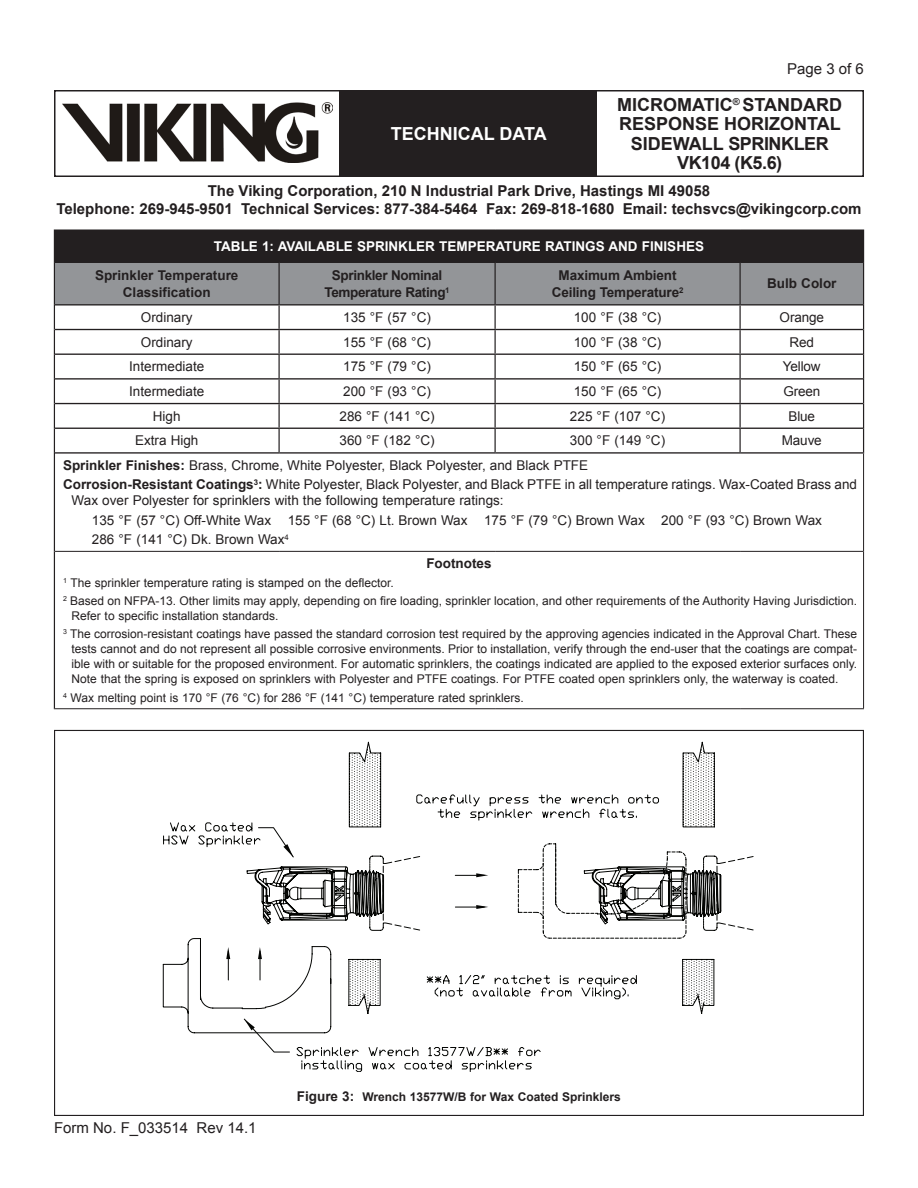
<style>
.page{position:relative;width:918px;height:1188px;background:#fff}
.page>*{position:absolute;margin:0;border:0;box-sizing:border-box;transform-origin:0 0}
.t1{font:700 18px/19.5px "Arial";color:#231f20;text-align:center}
.t2{font:700 18px "Arial";color:#fff}
.t3{font:700 15px/18px "Arial";color:#231f20;text-align:center}
.t4{font:15px "Arial";color:#231f20}
.Footnotes{font:13.5px/16.2px "Arial";color:#231f20}
.Table_Text{font:13.5px "Arial";color:#231f20}
.Table_Text_Bold{font:700 13.5px/17.9px "Arial";letter-spacing:-.01em;color:#231f20;text-align:center}
.Table_Text_Bold_Whit{font:700 13.5px "Arial";color:#fff}
.Footnotes-2{font:12px/15px "Arial";color:#231f20}
.Center_-_Bold{font:700 12px "Arial";color:#231f20}
.s1{font-weight:700}
.s2{font-size:13.5px}
</style>
<div class="page">
<div style="left:54px;top:90px;width:810px;height:87px;border:2px solid #231f20"></div>
<div style="left:340px;top:91px;width:257px;height:85px;background:#231f20"></div>
<img style="left:63px;top:102px;width:269px;height:60px">
<div style="left:54px;top:230px;width:810px;height:32px;background:#231f20"></div>
<hr style="left:55px;top:452px;width:224px;height:2px;background:#231f20">
<hr style="left:279px;top:452px;width:216px;height:2px;background:#231f20">
<hr style="left:495px;top:452px;width:245px;height:2px;background:#231f20">
<hr style="left:740px;top:452px;width:124px;height:2px;background:#231f20">
<hr style="left:55px;top:551px;width:224px;height:1px;background:#231f20">
<hr style="left:279px;top:551px;width:216px;height:1px;background:#231f20">
<hr style="left:495px;top:551px;width:245px;height:1px;background:#231f20">
<hr style="left:740px;top:551px;width:123px;height:1px;background:#231f20">
<hr style="left:54px;top:453px;width:1px;height:98px;background:#231f20">
<hr style="left:54px;top:551px;width:1px;height:157px;background:#231f20">
<hr style="left:863px;top:454px;width:1px;height:97px;background:#231f20">
<hr style="left:863px;top:551px;width:1px;height:157px;background:#231f20">
<hr style="left:54px;top:708px;width:225px;height:1px;background:#231f20">
<hr style="left:279px;top:708px;width:216px;height:1px;background:#231f20">
<hr style="left:495px;top:708px;width:245px;height:1px;background:#231f20">
<hr style="left:740px;top:708px;width:124px;height:1px;background:#231f20">
<hr style="left:54px;top:229px;width:225px;height:2px;background:#231f20">
<hr style="left:279px;top:229px;width:216px;height:2px;background:#231f20">
<hr style="left:495px;top:229px;width:245px;height:2px;background:#231f20">
<hr style="left:740px;top:229px;width:124px;height:2px;background:#231f20">
<svg style="left:54px;top:262px;width:810px;height:191px"></svg>
<svg style="left:192px;top:1033px;width:349px;height:39px"></svg>
<svg style="left:163px;top:822px;width:169px;height:211px"></svg>
<svg style="left:226px;top:947px;width:4px;height:12px"></svg>
<svg style="left:258px;top:947px;width:4px;height:33px"></svg>
<svg style="left:348px;top:742px;width:406px;height:272px"></svg>
<svg style="left:247px;top:838px;width:474px;height:101px"></svg>
<h1 class="t2" style="left:391px;top:121px;width:157px">TECHNICAL DATA</h1>
<p class="t4" style="left:787px;top:59px;width:78px">Page 3 of 6</p>
<h1 class="t1" style="left:617px;top:95px;width:227px">MICROMATIC<sup>®</sup> STANDARD<br>RESPONSE HORIZONTAL<br>SIDEWALL SPRINKLER<br>VK104 (K5.6)</h1>
<p class="t3" style="left:56px;top:182px;width:807px">The Viking Corporation, 210 N Industrial Park Drive, Hastings MI 49058<br>Telephone: 269-945-9501 Technical Services: 877-384-5464 Fax: 269-818-1680 Email: techsvcs@vikingcorp.com</p>
<p class="Table_Text_Bold_Whit" style="left:214px;top:237px;width:492px">TABLE 1: AVAILABLE SPRINKLER TEMPERATURE RATINGS AND FINISHES</p>
<p class="Table_Text_Bold" style="left:95px;top:266px;width:145px">Sprinkler Temperature<br>Classification</p>
<p class="Table_Text_Bold" style="left:325px;top:266px;width:127px">Sprinkler Nominal<br>Temperature Rating<sup>1</sup></p>
<p class="Table_Text_Bold" style="left:552px;top:266px;width:133px">Maximum Ambient<br>Ceiling Temperature<sup>2</sup></p>
<p class="Table_Text_Bold" style="left:767px;top:275px;width:71px">Bulb Color</p>
<p class="Table_Text" style="left:141px;top:309px;width:53px">Ordinary</p>
<p class="Table_Text" style="left:343px;top:309px;width:89px">135 °F (57 °C)</p>
<p class="Table_Text" style="left:574px;top:309px;width:89px">100 °F (38 °C)</p>
<p class="Table_Text" style="left:780px;top:309px;width:46px">Orange</p>
<p class="Table_Text" style="left:141px;top:333px;width:53px">Ordinary</p>
<p class="Table_Text" style="left:343px;top:333px;width:89px">155 °F (68 °C)</p>
<p class="Table_Text" style="left:574px;top:333px;width:89px">100 °F (38 °C)</p>
<p class="Table_Text" style="left:790px;top:333px;width:26px">Red</p>
<p class="Table_Text" style="left:129px;top:358px;width:77px">Intermediate</p>
<p class="Table_Text" style="left:343px;top:358px;width:89px">175 °F (79 °C)</p>
<p class="Table_Text" style="left:574px;top:358px;width:89px">150 °F (65 °C)</p>
<p class="Table_Text" style="left:783px;top:358px;width:39px">Yellow</p>
<p class="Table_Text" style="left:129px;top:383px;width:77px">Intermediate</p>
<p class="Table_Text" style="left:343px;top:383px;width:89px">200 °F (93 °C)</p>
<p class="Table_Text" style="left:574px;top:383px;width:89px">150 °F (65 °C)</p>
<p class="Table_Text" style="left:783px;top:383px;width:38px">Green</p>
<p class="Table_Text" style="left:153px;top:407px;width:29px">High</p>
<p class="Table_Text" style="left:339px;top:407px;width:97px">286 °F (141 °C)</p>
<p class="Table_Text" style="left:570px;top:407px;width:97px">225 °F (107 °C)</p>
<p class="Table_Text" style="left:789px;top:407px;width:28px">Blue</p>
<p class="Table_Text" style="left:135px;top:432px;width:65px">Extra High</p>
<p class="Table_Text" style="left:339px;top:432px;width:97px">360 °F (182 °C)</p>
<p class="Table_Text" style="left:570px;top:432px;width:97px">300 °F (149 °C)</p>
<p class="Table_Text" style="left:782px;top:432px;width:41px">Mauve</p>
<p class="Footnotes" style="left:63px;top:457px;width:527px"><span class="s1">Sprinkler Finishes:</span> Brass, Chrome, White Polyester, Black Polyester, and Black PTFE</p>
<p class="Footnotes" style="left:72px;top:477px;width:787px;text-indent:-9px"><span class="s1">Corrosion-Resistant Coatings</span><sup>3</sup><span class="s1">:</span> White Polyester, Black Polyester, and Black PTFE in all temperature ratings. Wax-Coated Brass and<br>Wax over Polyester for sprinklers with the following temperature ratings:</p>
<p class="Footnotes" style="left:92px;top:512px;width:732px">135 °F (57 °C) Off-White Wax 155 °F (68 °C) Lt. Brown Wax 175 °F (79 °C) Brown Wax 200 °F (93 °C) Brown Wax</p>
<p class="Footnotes" style="left:92px;top:532px;width:198px">286 °F (141 °C) Dk. Brown Wax<sup>4</sup></p>
<p class="Table_Text_Bold" style="left:426px;top:555px;width:67px">Footnotes</p>
<p class="Footnotes-2" style="left:63px;top:575px;width:332px"><sup>1</sup> The sprinkler temperature rating is stamped on the deflector.</p>
<p class="Footnotes-2" style="left:72px;top:594px;width:787px;text-indent:-9px"><sup>2</sup> Based on NFPA-13. Other limits may apply, depending on fire loading, sprinkler location, and other requirements of the Authority Having Jurisdiction.<br>Refer to specific installation standards.</p>
<p class="Footnotes-2" style="left:72px;top:627px;width:787px;text-align:justify;text-indent:-9px"><sup>3</sup> The corrosion-resistant coatings have passed the standard corrosion test required by the approving agencies indicated in the Approval Chart. These tests cannot and do not represent all possible corrosive environments. Prior to installation, verify through the end-user that the coatings are compat&shy;ible with or suitable for the proposed environment. For automatic sprinklers, the coatings indicated are applied to the exposed exterior surfaces only.<br>Note that the spring is exposed on sprinklers with Polyester and PTFE coatings. For PTFE coated open sprinklers only, the waterway is coated.</p>
<p class="Footnotes-2" style="left:63px;top:690px;width:462px"><sup>4</sup> Wax melting point is 170 °F (76 °C) for 286 °F (141 °C) temperature rated sprinklers.</p>
<p class="t4" style="left:54px;top:1118px;width:204px">Form No. F_033514 Rev 14.1</p>
<p class="Center_-_Bold" style="left:297px;top:1089px;width:326px"><span class="s2">Figure 3:</span> Wrench 13577W/B for Wax Coated Sprinklers</p>
</div>
